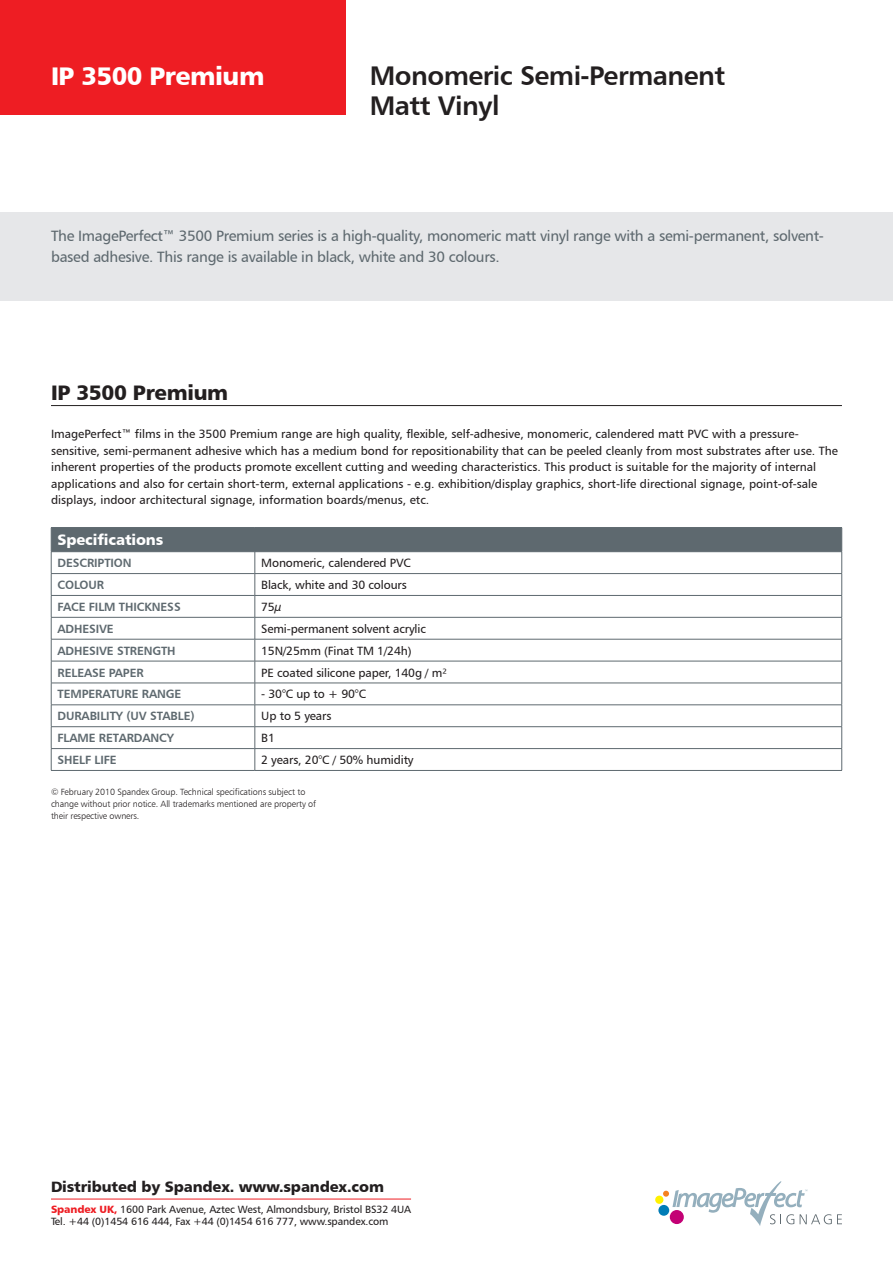
<style>
.page{position:relative;width:893px;height:1263px;background:#fff}
.page>*{position:absolute;margin:0;border:0;box-sizing:border-box;transform-origin:0 0}
.Slogan{font:27px/30px "Humanist 777 BT Bold B";color:#231f20}
.Product_Name{font:25.5px "Humanist 777 BT Black B";letter-spacing:-.02em;color:#fff}
.Bullets{font:21px "Humanist 777 BT Black B";letter-spacing:-.015em;color:#231f20}
.Intro{font:15px/21px "Humanist 777 BT Roman B";letter-spacing:-.02em;color:#5e696f}
.Call_to_Action{font:15px "Humanist 777 BT Black B";letter-spacing:-.01em;color:#231f20}
.Table_Product_Names{font:15px "Humanist 777 BT Black B";letter-spacing:-.01em;color:#fff}
.PG_Body{font:12px/16.5px "Humanist 777 BT Roman B";color:#231f20}
.Table_Specs{font:12px "Humanist 777 BT Roman B";letter-spacing:-.01em;color:#231f20}
.Table_Headers{font:12px "Humanist 777 BT Bold B";letter-spacing:-.01em;color:#5e696f}
.t1{font:10.5px/12px "Humanist 777 BT Roman B";letter-spacing:-.01em;color:#231f20}
.Copyright{font:9px/12px "Humanist 777 BT Light B";letter-spacing:-.01em;color:#231f20}
.s1{font-family:"Humanist 777 BT Black B";color:#ee1d23}
</style>
<div class="page">
<div style="left:0;top:213px;width:893px;height:88px;background:#e6e7e9"></div>
<div style="left:0;top:0;width:346px;height:115px;background:#ee1d23"></div>
<hr style="left:51px;top:1199px;width:360px;height:1px;background:#ee1d23">
<hr style="left:51px;top:770px;width:204px;height:1px;background:#5e696f">
<hr style="left:255px;top:770px;width:587px;height:1px;background:#5e696f">
<svg style="left:51px;top:527px;width:791px;height:243px"></svg>
<hr style="left:51px;top:551px;width:204px;height:1px;background:#5e696f">
<hr style="left:255px;top:551px;width:587px;height:1px;background:#5e696f">
<hr style="left:51px;top:405px;width:791px;height:1px;background:#231f20">
<div style="left:655px;top:1195px;width:8px;height:9px;background:#fff101;border-radius:50%"></div>
<div style="left:658px;top:1205px;width:11px;height:11px;background:#007cb6;border-radius:50%"></div>
<svg style="left:663px;top:1181px;width:179px;height:45px"></svg>
<p class="Product_Name" style="left:51px;top:60px;width:215px">IP 3500 Premium</p>
<p class="Slogan" style="left:370px;top:60px;width:357px">MONOMERIC SEMI-PERMANENT<br>MATT VINYL</p>
<p class="Intro" style="left:51px;top:225px;width:774px">The ImagePerfect™ 3500 Premium series is a high-quality, monomeric matt vinyl range with a semi-permanent, solvent&shy;based adhesive. This range is available in black, white and 30 colours.</p>
<p class="Bullets" style="left:51px;top:379px;width:179px">IP 3500 Premium</p>
<p class="PG_Body" style="left:51px;top:426px;width:788px">ImagePerfect™ films in the 3500 Premium range are high quality, flexible, self-adhesive, monomeric, calendered matt PVC with a pressure&shy;sensitive, semi-permanent adhesive which has a medium bond for repositionability that can be peeled cleanly from most substrates after use. The inherent properties of the products promote excellent cutting and weeding characteristics. This product is suitable for the majority of internal applications and also for certain short-term, external applications - e.g. exhibition/display graphics, short-life directional signage, point-of-sale displays, indoor architectural signage, information boards/menus, etc.</p>
<p class="Table_Product_Names" style="left:58px;top:530px;width:107px">Specifications</p>
<p class="Table_Headers" style="left:58px;top:555px;width:76px">DESCRIPTION</p>
<p class="Table_Specs" style="left:261px;top:555px;width:151px">Monomeric, calendered PVC</p>
<p class="Table_Headers" style="left:58px;top:577px;width:48px">COLOUR</p>
<p class="Table_Specs" style="left:261px;top:577px;width:147px">Black, white and 30 colours</p>
<p class="Table_Headers" style="left:58px;top:599px;width:125px">FACE FILM THICKNESS</p>
<p class="Table_Specs" style="left:261px;top:599px;width:22px">75µ</p>
<p class="Table_Headers" style="left:58px;top:621px;width:58px">ADHESIVE</p>
<p class="Table_Specs" style="left:261px;top:621px;width:166px">Semi-permanent solvent acrylic</p>
<p class="Table_Headers" style="left:58px;top:643px;width:119px">ADHESIVE STRENGTH</p>
<p class="Table_Specs" style="left:261px;top:643px;width:152px">15N/25mm (Finat TM 1/24h)</p>
<p class="Table_Headers" style="left:58px;top:665px;width:88px">RELEASE PAPER</p>
<p class="Table_Specs" style="left:261px;top:665px;width:187px">PE coated silicone paper, 140g / m²</p>
<p class="Table_Headers" style="left:58px;top:687px;width:125px">TEMPERATURE RANGE</p>
<p class="Table_Specs" style="left:261px;top:687px;width:106px">- 30°C up to + 90°C</p>
<p class="Table_Headers" style="left:58px;top:708px;width:139px">DURABILITY (UV STABLE)</p>
<p class="Table_Specs" style="left:261px;top:709px;width:72px">Up to 5 years</p>
<p class="Table_Headers" style="left:58px;top:730px;width:118px">FLAME RETARDANCY</p>
<p class="Table_Specs" style="left:261px;top:730px;width:15px">B1</p>
<p class="Table_Headers" style="left:58px;top:752px;width:61px">SHELF LIFE</p>
<p class="Table_Specs" style="left:261px;top:752px;width:154px">2 years, 20°C / 50% humidity</p>
<p class="Copyright" style="left:51px;top:786px;width:267px">© February 2010 Spandex Group. Technical specifications subject to change without prior notice. All trademarks mentioned are property of their respective owners.</p>
<p class="Call_to_Action" style="left:51px;top:1177px;width:334px">Distributed by Spandex. www.spandex.com</p>
<p class="t1" style="left:51px;top:1203px;width:362px"><span class="s1">Spandex UK,</span> 1600 Park Avenue, Aztec West, Almondsbury, Bristol BS32 4UA<br>Tel. +44 (0)1454 616 444, Fax +44 (0)1454 616 777, www.spandex.com</p>
</div>
